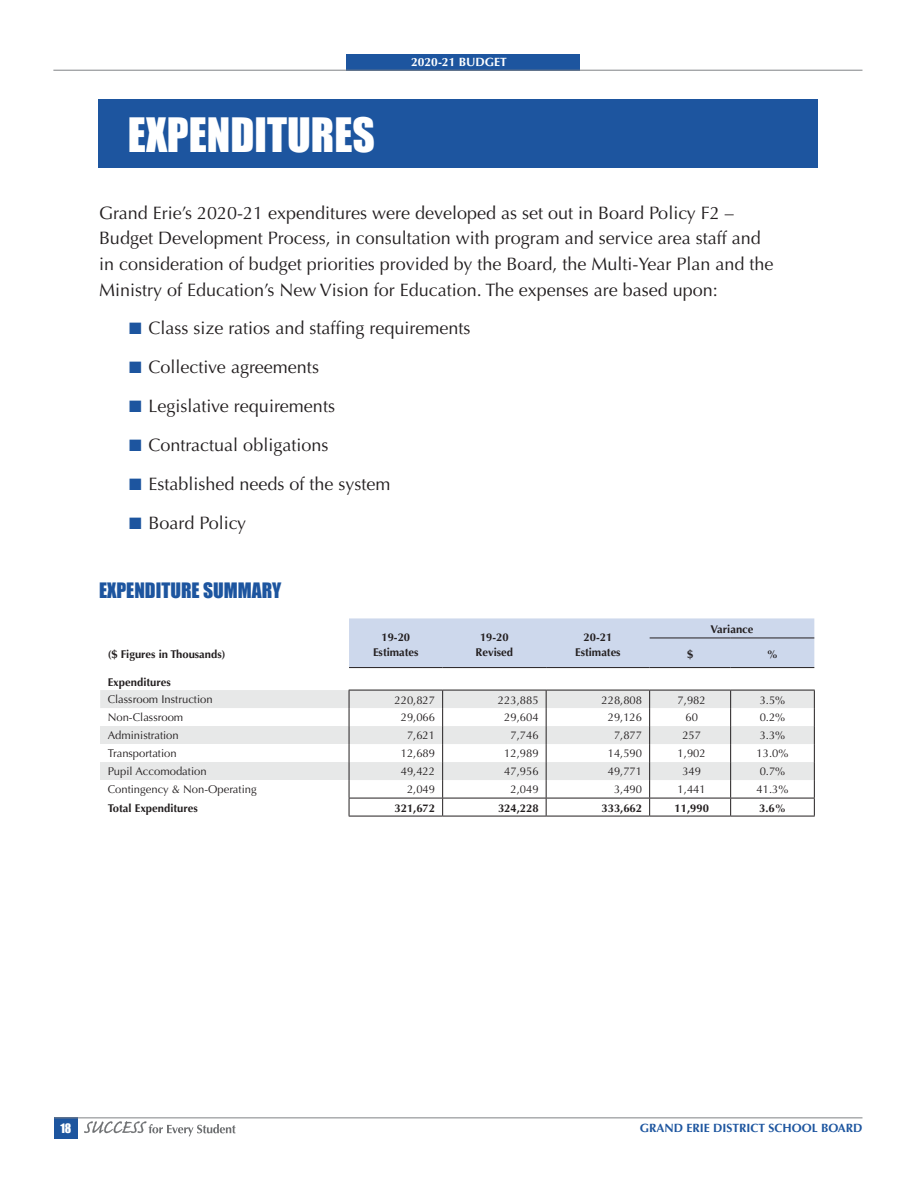
<style>
.page{position:relative;width:918px;height:1188px;background:#fff}
.page>*{position:absolute;margin:0;border:0;box-sizing:border-box;transform-origin:0 0}
.t1{font:43.5px "Impact";color:#fff}
.t2{font:19.5px "Impact";color:#1d559f}
.t3{font:18px/25.5px "Optima LT Std";color:#231f20}
.t4{font:700 12px "Optima LT Std";color:#1d559f}
.t5{font:700 12px "Optima LT Std";color:#fff}
.t6{font:12px "Impact";color:#fff}
.t7{font:11.25px "Optima";color:#231f20}
.t8{font:700 11.25px/15px "Optima";color:#231f20;text-align:center}
.s1{color:#1d559f}
</style>
<div class="page">
<div style="left:346px;top:54px;width:234px;height:16px;background:#1d559f"></div>
<hr style="left:53px;top:70px;width:809px;height:1px;background:#808285">
<div style="left:54px;top:1117px;width:23px;height:22px;background:#1d559f"></div>
<hr style="left:54px;top:1117px;width:808px;height:1px;background:#808285">
<svg style="left:84px;top:1121px;width:152px;height:15px"></svg>
<div style="left:98px;top:100px;width:720px;height:68px;background:#1d559f"></div>
<svg style="left:100px;top:690px;width:249px;height:72px"></svg>
<div style="left:100px;top:726px;width:249px;height:18px;background:#e7e8e8"></div>
<div style="left:100px;top:762px;width:249px;height:18px;background:#e7e8e8"></div>
<hr style="left:349px;top:816px;width:94px;height:1px;background:#231f20">
<hr style="left:443px;top:816px;width:103px;height:1px;background:#231f20">
<hr style="left:546px;top:816px;width:104px;height:1px;background:#231f20">
<hr style="left:650px;top:816px;width:81px;height:1px;background:#231f20">
<hr style="left:731px;top:816px;width:84px;height:1px;background:#231f20">
<svg style="left:349px;top:618px;width:466px;height:198px"></svg>
<hr style="left:349px;top:690px;width:94px;height:1px;background:#231f20">
<hr style="left:443px;top:690px;width:103px;height:1px;background:#231f20">
<hr style="left:546px;top:690px;width:104px;height:1px;background:#231f20">
<hr style="left:650px;top:690px;width:81px;height:1px;background:#231f20">
<hr style="left:731px;top:690px;width:84px;height:1px;background:#231f20">
<h1 class="t1" style="left:128px;top:101px;width:249px">EXPENDITURES</h1>
<p class="t5" style="left:411px;top:55px;width:97px">2020-21 BUDGET</p>
<p class="t3" style="left:99px;top:200px;width:676px">Grand Erie’s 2020-21 expenditures were developed as set out in Board Policy F2 – Budget Development Process, in consultation with program and service area staff and in consideration of budget priorities provided by the Board, the Multi-Year Plan and the Ministry of Education’s New Vision for Education. The expenses are based upon:</p>
<p class="t3" style="left:129px;top:316px;width:343px"><span class="s1">■</span> Class size ratios and staffing requirements</p>
<p class="t3" style="left:129px;top:355px;width:192px"><span class="s1">■</span> Collective agreements</p>
<p class="t3" style="left:129px;top:394px;width:208px"><span class="s1">■</span> Legislative requirements</p>
<p class="t3" style="left:129px;top:433px;width:201px"><span class="s1">■</span> Contractual obligations</p>
<p class="t3" style="left:129px;top:472px;width:263px"><span class="s1">■</span> Established needs of the system</p>
<p class="t3" style="left:129px;top:511px;width:119px"><span class="s1">■</span> Board Policy</p>
<p class="t2" style="left:99px;top:576px;width:28px">EXPENDITURE</p>
<p class="t2" style="left:203px;top:576px;width:60px">SUMMARY</p>
<p class="t8" style="left:710px;top:622px;width:45px">Variance</p>
<p class="t8" style="left:373px;top:629px;width:47px">19-20<br>Estimates</p>
<p class="t8" style="left:476px;top:629px;width:39px">19-20<br>Revised</p>
<p class="t8" style="left:575px;top:629px;width:47px">20-21<br>Estimates</p>
<p class="t8" style="left:108px;top:647px;width:119px">($ Figures in Thousands)</p>
<p class="t8" style="left:687px;top:647px;width:8px">$</p>
<p class="t8" style="left:767px;top:647px;width:13px">%</p>
<p class="t8" style="left:108px;top:674px;width:65px">Expenditures</p>
<p class="t7" style="left:108px;top:693px;width:107px">Classroom Instruction</p>
<p class="t7" style="left:394px;top:693px;width:42px">220,827</p>
<p class="t7" style="left:498px;top:693px;width:42px">223,885</p>
<p class="t7" style="left:601px;top:693px;width:42px">228,808</p>
<p class="t7" style="left:678px;top:693px;width:30px">7,982</p>
<p class="t7" style="left:760px;top:693px;width:27px">3.5%</p>
<p class="t7" style="left:108px;top:711px;width:77px">Non-Classroom</p>
<p class="t7" style="left:401px;top:711px;width:36px">29,066</p>
<p class="t7" style="left:504px;top:711px;width:36px">29,604</p>
<p class="t7" style="left:608px;top:711px;width:36px">29,126</p>
<p class="t7" style="left:685px;top:711px;width:14px">60</p>
<p class="t7" style="left:760px;top:711px;width:27px">0.2%</p>
<p class="t7" style="left:108px;top:729px;width:73px">Administration</p>
<p class="t7" style="left:407px;top:729px;width:30px">7,621</p>
<p class="t7" style="left:511px;top:729px;width:30px">7,746</p>
<p class="t7" style="left:614px;top:729px;width:30px">7,877</p>
<p class="t7" style="left:682px;top:729px;width:20px">257</p>
<p class="t7" style="left:760px;top:729px;width:27px">3.3%</p>
<p class="t7" style="left:108px;top:747px;width:71px">Transportation</p>
<p class="t7" style="left:401px;top:747px;width:36px">12,689</p>
<p class="t7" style="left:504px;top:747px;width:36px">12,989</p>
<p class="t7" style="left:608px;top:747px;width:36px">14,590</p>
<p class="t7" style="left:678px;top:747px;width:30px">1,902</p>
<p class="t7" style="left:757px;top:747px;width:33px">13.0%</p>
<p class="t7" style="left:108px;top:765px;width:101px">Pupil Accomodation</p>
<p class="t7" style="left:401px;top:765px;width:36px">49,422</p>
<p class="t7" style="left:504px;top:765px;width:36px">47,956</p>
<p class="t7" style="left:608px;top:765px;width:36px">49,771</p>
<p class="t7" style="left:682px;top:765px;width:20px">349</p>
<p class="t7" style="left:760px;top:765px;width:27px">0.7%</p>
<p class="t7" style="left:108px;top:783px;width:151px">Contingency &amp; Non-Operating</p>
<p class="t7" style="left:407px;top:783px;width:30px">2,049</p>
<p class="t7" style="left:511px;top:783px;width:30px">2,049</p>
<p class="t7" style="left:614px;top:783px;width:30px">3,490</p>
<p class="t7" style="left:678px;top:783px;width:30px">1,441</p>
<p class="t7" style="left:757px;top:783px;width:33px">41.3%</p>
<p class="t8" style="left:108px;top:800px;width:92px">Total Expenditures</p>
<p class="t8" style="left:395px;top:801px;width:42px">321,672</p>
<p class="t8" style="left:498px;top:801px;width:42px">324,228</p>
<p class="t8" style="left:602px;top:801px;width:42px">333,662</p>
<p class="t8" style="left:675px;top:801px;width:36px">11,990</p>
<p class="t8" style="left:759px;top:801px;width:28px">3.6%</p>
<p class="t6" style="left:60px;top:1119px;width:12px">18</p>
<p class="t4" style="left:640px;top:1121px;width:224px">GRAND ERIE DISTRICT SCHOOL BOARD</p>
</div>
